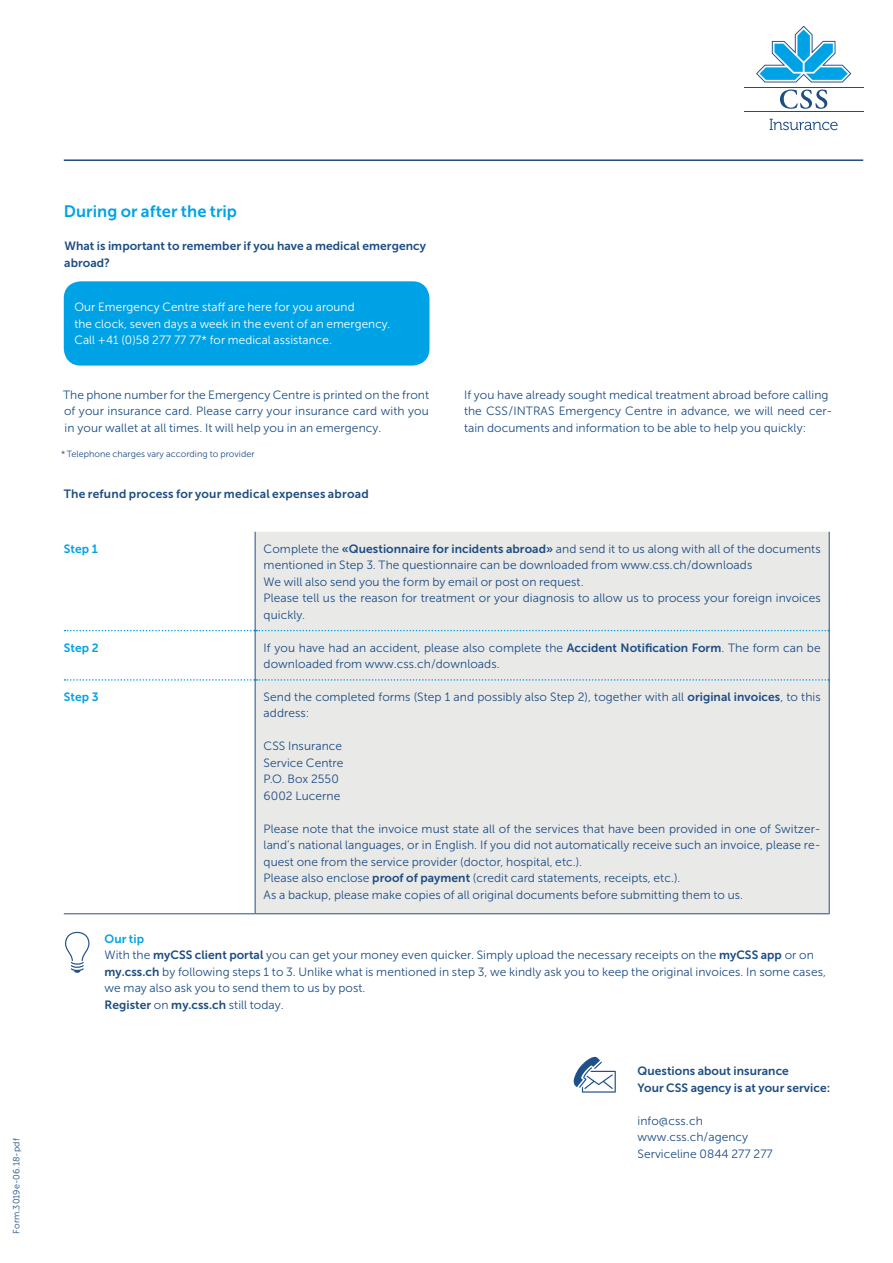
<style>
.page{position:relative;width:893px;height:1263px;background:#fff}
.page>*{position:absolute;margin:0;border:0;box-sizing:border-box;transform-origin:0 0}
.t1{font:16.5px "Museo Sans 700";color:#00a2e6}
.t2{font:12px/16.5px "Museo Sans 300";letter-spacing:.005em;color:#1d4d82}
.t3{font:12px/16.5px "Museo Sans 700";letter-spacing:.005em;color:#1d4d82}
.t4{font:12px/16.5px "Museo Sans 300";letter-spacing:.01em;color:#fff}
.t5{font:12px "Museo Sans 700";letter-spacing:.005em;color:#00a2e6}
.t6{font:9px "Museo Sans 300";letter-spacing:.005em;color:#1d4d82}
.s1{font-family:"Museo Sans 700"}
.s2{font-family:"Museo Sans 300"}
</style>
<div class="page">
<hr style="left:744px;top:111px;width:119px;height:1px;background:#1d4d82">
<hr style="left:744px;top:87px;width:119px;height:1px;background:#1d4d82">
<svg style="left:756px;top:26px;width:95px;height:56px"></svg>
<svg style="left:780px;top:90px;width:47px;height:19px"></svg>
<svg style="left:770px;top:119px;width:68px;height:11px"></svg>
<hr style="left:64px;top:159px;width:799px;height:2px;background:#1d4d82">
<div style="left:64px;top:281px;width:365px;height:85px;background:#00a2e6;border-radius:17px"></div>
<svg style="left:573px;top:1057px;width:43px;height:35px"></svg>
<div style="left:256px;top:532px;width:573px;height:381px;background:#e9e9e8"></div>
<svg style="left:65px;top:630px;width:764px;height:1px"></svg>
<svg style="left:65px;top:679px;width:764px;height:2px;background:#add9eb"></svg>
<hr style="left:64px;top:913px;width:191px;height:1px;background:#1e5189">
<hr style="left:255px;top:913px;width:574px;height:1px;background:#1e5189">
<hr style="left:255px;top:532px;width:1px;height:99px;background:#1e5189">
<hr style="left:829px;top:532px;width:1px;height:99px;background:#1e5189">
<hr style="left:255px;top:631px;width:1px;height:49px;background:#1e5189">
<hr style="left:829px;top:631px;width:1px;height:49px;background:#1e5189">
<hr style="left:255px;top:680px;width:1px;height:234px;background:#1e5189">
<hr style="left:829px;top:680px;width:1px;height:234px;background:#1e5189">
<svg style="left:65px;top:932px;width:25px;height:41px"></svg>
<p class="t6" style="left:12px;top:1233px;width:97px;rotate:-90deg">Form.3019e-06.18-pdf</p>
<h1 class="t1" style="left:64px;top:202px;width:175px">During or after the trip</h1>
<p class="t3" style="left:64px;top:238px;width:363px">What is important to remember if you have a medical emergency abroad?</p>
<p class="t4" style="left:74px;top:299px;width:318px">Our Emergency Centre staff are here for you around<br>the clock, seven days a week in the event of an emergency.<br>Call +41 (0)58 277 77 77* for medical assistance.</p>
<p class="t2" style="left:63px;top:386px;width:368px;text-align:justify">The phone number for the Emergency Centre is printed on the front of your insurance card. Please carry your insurance card with you in your wallet at all times. It will help you in an emergency.</p>
<p class="t6" style="left:61px;top:449px;width:195px">* Telephone charges vary according to provider</p>
<p class="t3" style="left:64px;top:485px;width:306px">The refund process for your medical expenses abroad</p>
<p class="t2" style="left:464px;top:386px;width:370px">If you have already sought medical treatment abroad before calling the CSS/INTRAS Emergency Centre in advance, we will need cer&shy;tain documents and information to be able to help you quickly:</p>
<p class="t5" style="left:64px;top:542px;width:36px">Step 1</p>
<p class="t2" style="left:264px;top:540px;width:559px">Complete the <span class="s1">«Questionnaire for incidents abroad»</span> and send it to us along with all of the documents mentioned in Step 3. The questionnaire can be downloaded from www.css.ch/downloads<br>We will also send you the form by email or post on request.<br>Please tell us the reason for treatment or your diagnosis to allow us to process your foreign invoices quickly.</p>
<p class="t5" style="left:64px;top:641px;width:36px">Step 2</p>
<p class="t2" style="left:264px;top:639px;width:559px">If you have had an accident, please also complete the <span class="s1">Accident Notification Form</span>. The form can be downloaded from www.css.ch/downloads.</p>
<p class="t5" style="left:64px;top:690px;width:36px">Step 3</p>
<p class="t2" style="left:264px;top:688px;width:558px">Send the completed forms (Step 1 and possibly also Step 2), together with all <span class="s1">original invoices</span>, to this address:</p>
<p class="t2" style="left:264px;top:738px;width:81px">CSS Insurance<br>Service Centre<br>P.O. Box 2550<br>6002 Lucerne</p>
<p class="t2" style="left:264px;top:820px;width:559px">Please note that the invoice must state all of the services that have been provided in one of Switzer&shy;land’s national languages, or in English. If you did not automatically receive such an invoice, please re&shy;quest one from the service provider (doctor, hospital, etc.).<br>Please also enclose <span class="s1">proof of payment</span> (credit card statements, receipts, etc.).<br>As a backup, please make copies of all original documents before submitting them to us.</p>
<p class="t5" style="left:105px;top:932px;width:41px">Our tip</p>
<p class="t2" style="left:105px;top:947px;width:723px">With the <span class="s1">myCSS client portal</span> you can get your money even quicker. Simply upload the necessary receipts on the <span class="s1">myCSS app</span> or on <span class="s1">my.css.ch</span> by following steps 1 to 3. Unlike what is mentioned in step 3, we kindly ask you to keep the original invoices. In some cases, we may also ask you to send them to us by post.</p>
<p class="t3" style="left:105px;top:996px;width:181px">Register <span class="s2">on</span> my.css.ch <span class="s2">still today.</span></p>
<p class="t3" style="left:637px;top:1063px;width:194px">Questions about insurance<br>Your CSS agency is at your service:</p>
<p class="t2" style="left:637px;top:1112px;width:137px">info@css.ch www.css.ch/agency<br>Serviceline 0844 277 277</p>
</div>
